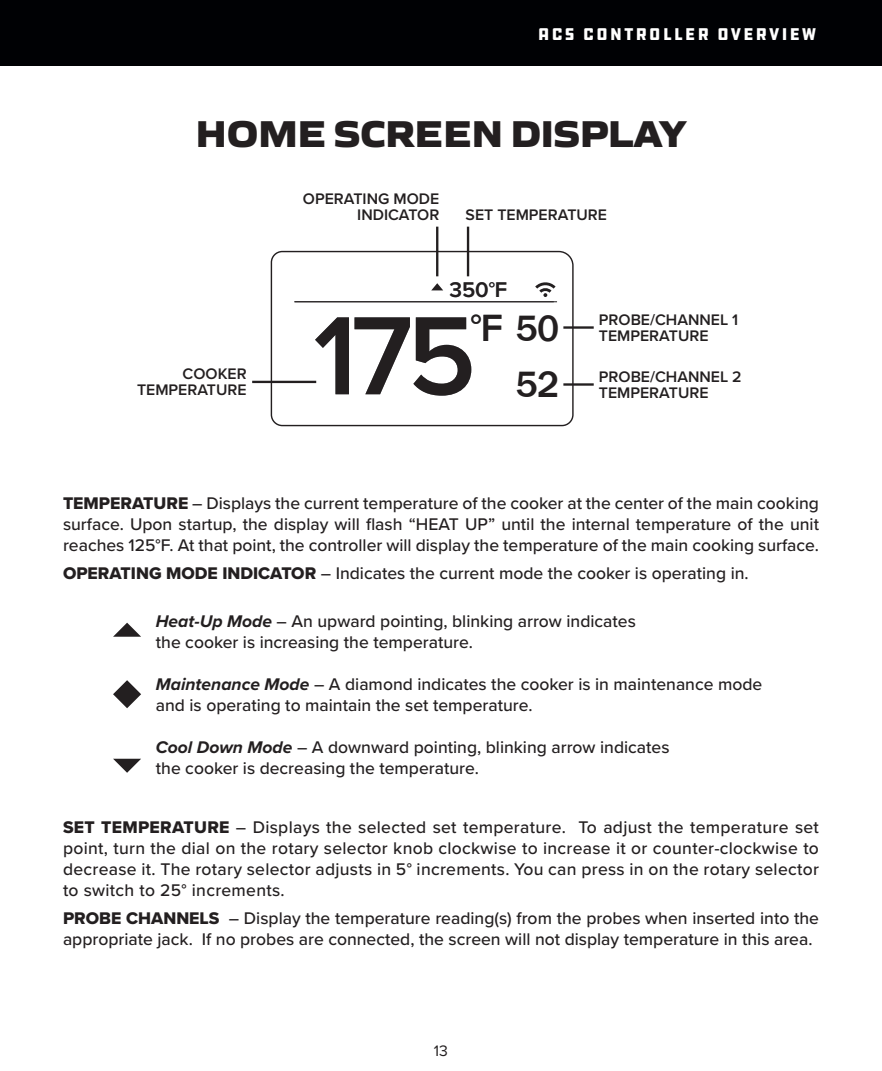
<style>
.page{position:relative;width:882px;height:1071px;background:#fff}
.page>*{position:absolute;margin:0;border:0;box-sizing:border-box;transform-origin:0 0}
.t1{font:600 115.33px "Proxima Nova";color:#231f20}
.t2{font:800 38.5px "Gomme Sans";color:#231f20}
.t3{font:500 37.62px/56.5px "Franklin Gothic";color:#231f20;text-align:right}
.t4{font:600 22.05px "Proxima Nova";color:#231f20}
.t5{font:500 17.5px/21px "Proxima Nova";color:#231f20}
.t6{font:17.5px "DDC Hardware";letter-spacing:.1em;color:#fff}
.t7{font:600 15.92px/16.1px "Proxima Nova";color:#231f20;text-align:right}
.t8{font:15.75px "Proxima Nova";color:#231f20}
.s1{font-weight:400}
.s2{font-family:"Proxima Nova";font-weight:400;font-size:39.2px}
.s3{font-family:"Proxima Nova";font-weight:600;font-size:39.2px}
.s4{font-family:"Proxima Nova Extrabld";font-weight:400}
.s5{font-weight:700;font-style:italic}
</style>
<div class="page">
<div style="left:0;top:0;width:882px;height:66px;background:#000104"></div>
<svg style="left:271px;top:251px;width:303px;height:175px"></svg>
<hr style="left:294px;top:301px;width:263px;height:1px;background:#231f20">
<svg style="left:431px;top:283px;width:12px;height:7px"></svg>
<hr style="left:436px;top:227px;width:2px;height:49px;background:#231f20">
<hr style="left:252px;top:381px;width:64px;height:2px;background:#231f20">
<hr style="left:563px;top:383px;width:31px;height:3px;background:#231f20">
<hr style="left:563px;top:326px;width:31px;height:3px;background:#231f20">
<hr style="left:467px;top:227px;width:2px;height:49px;background:#231f20">
<svg style="left:113px;top:623px;width:28px;height:14px"></svg>
<svg style="left:113px;top:680px;width:28px;height:28px"></svg>
<svg style="left:113px;top:759px;width:28px;height:14px"></svg>
<p class="t6" style="left:538px;top:23px;width:280px">ACS CONTROLLER OVERVIEW</p>
<h2 class="t2" style="left:196px;top:102px;width:492px">HOME SCREEN DISPLAY</h2>
<p class="t7" style="left:303px;top:191px;width:138px">OPERATING MODE<br>INDICATOR</p>
<p class="t7" style="left:466px;top:206px;width:143px">SET TEMPERATURE</p>
<p class="t4" style="left:449px;top:273px;width:59px">350<span class="s1">°</span>F</p>
<h1 class="t1" style="left:313px;top:270px;width:164px">175</h1>
<p class="t7" style="left:599px;top:311px;width:141px;text-align:left">PROBE/CHANNEL 1<br>TEMPERATURE</p>
<h3 class="t3" style="left:471px;top:300px;width:90px"><span class="s2">°</span><span class="s3">F</span> 50<br>52</h3>
<p class="t7" style="left:137px;top:365px;width:111px">COOKER<br>TEMPERATURE</p>
<p class="t7" style="left:599px;top:368px;width:144px;text-align:left">PROBE/CHANNEL 2<br>TEMPERATURE</p>
<p class="t5" style="left:63px;top:492px;width:758px;text-align:justify"><span class="s4">TEMPERATURE</span> – Displays the current temperature of the cooker at the center of the main cooking surface. Upon startup, the display will flash “HEAT UP” until the internal temperature of the unit reaches 125°F. At that point, the controller will display the temperature of the main cooking surface.</p>
<p class="t5" style="left:63px;top:562px;width:687px"><span class="s4">OPERATING MODE INDICATOR</span> – Indicates the current mode the cooker is operating in.</p>
<p class="t5" style="left:156px;top:610px;width:482px"><span class="s5">Heat-Up Mode</span> – An upward pointing, blinking arrow indicates the cooker is increasing the temperature.</p>
<p class="t5" style="left:156px;top:673px;width:608px"><span class="s5">Maintenance Mode</span> – A diamond indicates the cooker is in maintenance mode and is operating to maintain the set temperature.</p>
<p class="t5" style="left:156px;top:736px;width:515px"><span class="s5">Cool Down Mode</span> – A downward pointing, blinking arrow indicates the cooker is decreasing the temperature.</p>
<p class="t5" style="left:63px;top:816px;width:758px;text-align:justify"><span class="s4">SET TEMPERATURE</span> – Displays the selected set temperature. To adjust the temperature set point, turn the dial on the rotary selector knob clockwise to increase it or counter-clockwise to decrease it. The rotary selector adjusts in 5° increments. You can press in on the rotary selector to switch to 25° increments.</p>
<p class="t5" style="left:63px;top:907px;width:758px"><span class="s4">PROBE CHANNELS</span> – Display the temperature reading(s) from the probes when inserted into the appropriate jack. If no probes are connected, the screen will not display temperature in this area.</p>
<p class="t8" style="left:434px;top:1039px;width:16px">13</p>
</div>
